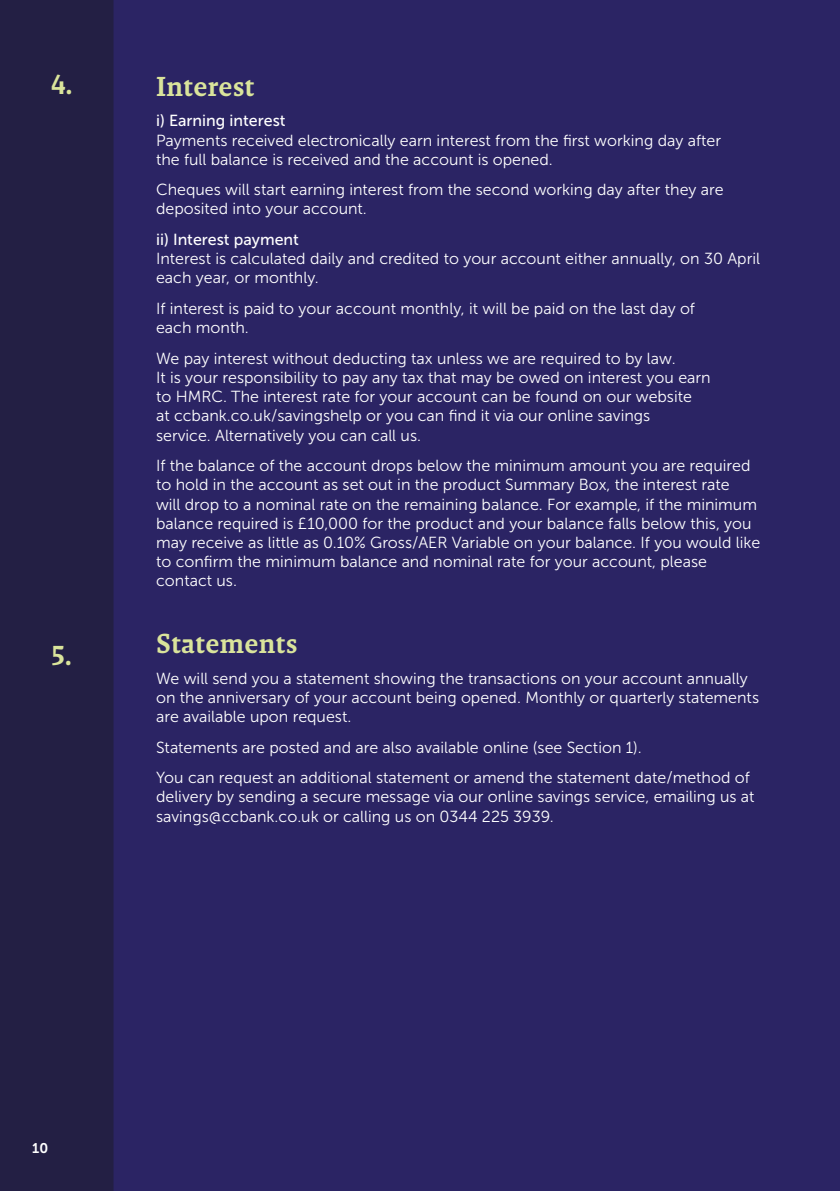
<style>
.page{position:relative;width:840px;height:1191px;background:#fff}
.page>*{position:absolute;margin:0;border:0;box-sizing:border-box;transform-origin:0 0}
.t1{font:500 28px "Malaga OTCE";color:#dae49b}
.t2{font:16px/19.2px "Museo Sans 300";color:#fff}
.t3{font:16px "Museo Sans 500";color:#fff}
.t4{font:14px "Museo Sans 700";color:#fff}
</style>
<div class="page">
<div style="left:0;top:0;width:839px;height:1191px;background:#2b2464"></div>
<div style="left:0;top:0;width:113px;height:1191px;background:#231f44"></div>
<h1 class="t1" style="left:51px;top:68px;width:23px">4.</h1>
<h1 class="t1" style="left:51px;top:638px;width:22px">5.</h1>
<h1 class="t1" style="left:156px;top:70px;width:100px">Interest</h1>
<p class="t3" style="left:156px;top:112px;width:131px">i) Earning interest</p>
<p class="t2" style="left:156px;top:130px;width:566px">Payments received electronically earn interest from the first working day after the full balance is received and the account is opened.</p>
<p class="t2" style="left:156px;top:180px;width:568px">Cheques will start earning interest from the second working day after they are deposited into your account.</p>
<p class="t3" style="left:156px;top:231px;width:144px">ii) Interest payment</p>
<p class="t2" style="left:156px;top:249px;width:605px">Interest is calculated daily and credited to your account either annually, on 30 April each year, or monthly.</p>
<p class="t2" style="left:156px;top:299px;width:540px">If interest is paid to your account monthly, it will be paid on the last day of each month.</p>
<p class="t2" style="left:156px;top:349px;width:556px">We pay interest without deducting tax unless we are required to by law.<br>It is your responsibility to pay any tax that may be owed on interest you earn to HMRC. The interest rate for your account can be found on our website<br>at ccbank.co.uk/savingshelp or you can find it via our online savings<br>service. Alternatively you can call us.</p>
<p class="t2" style="left:156px;top:456px;width:605px">If the balance of the account drops below the minimum amount you are required to hold in the account as set out in the product Summary Box, the interest rate<br>will drop to a nominal rate on the remaining balance. For example, if the minimum balance required is £10,000 for the product and your balance falls below this, you may receive as little as 0.10% Gross/AER Variable on your balance. If you would like to confirm the minimum balance and nominal rate for your account, please contact us.</p>
<h1 class="t1" style="left:156px;top:627px;width:143px">Statements</h1>
<p class="t2" style="left:156px;top:668px;width:604px">We will send you a statement showing the transactions on your account annually on the anniversary of your account being opened. Monthly or quarterly statements are available upon request.</p>
<p class="t2" style="left:156px;top:732px;width:595px;line-height:30.6px">Statements are posted and are also available online (see Section 1).<br>You can request an additional statement or amend the statement date/method of</p>
<p class="t2" style="left:156px;top:787px;width:599px">delivery by sending a secure message via our online savings service, emailing us at savings@ccbank.co.uk or calling us on 0344 225 3939.</p>
<p class="t4" style="left:32px;top:1140px;width:17px">10</p>
</div>
